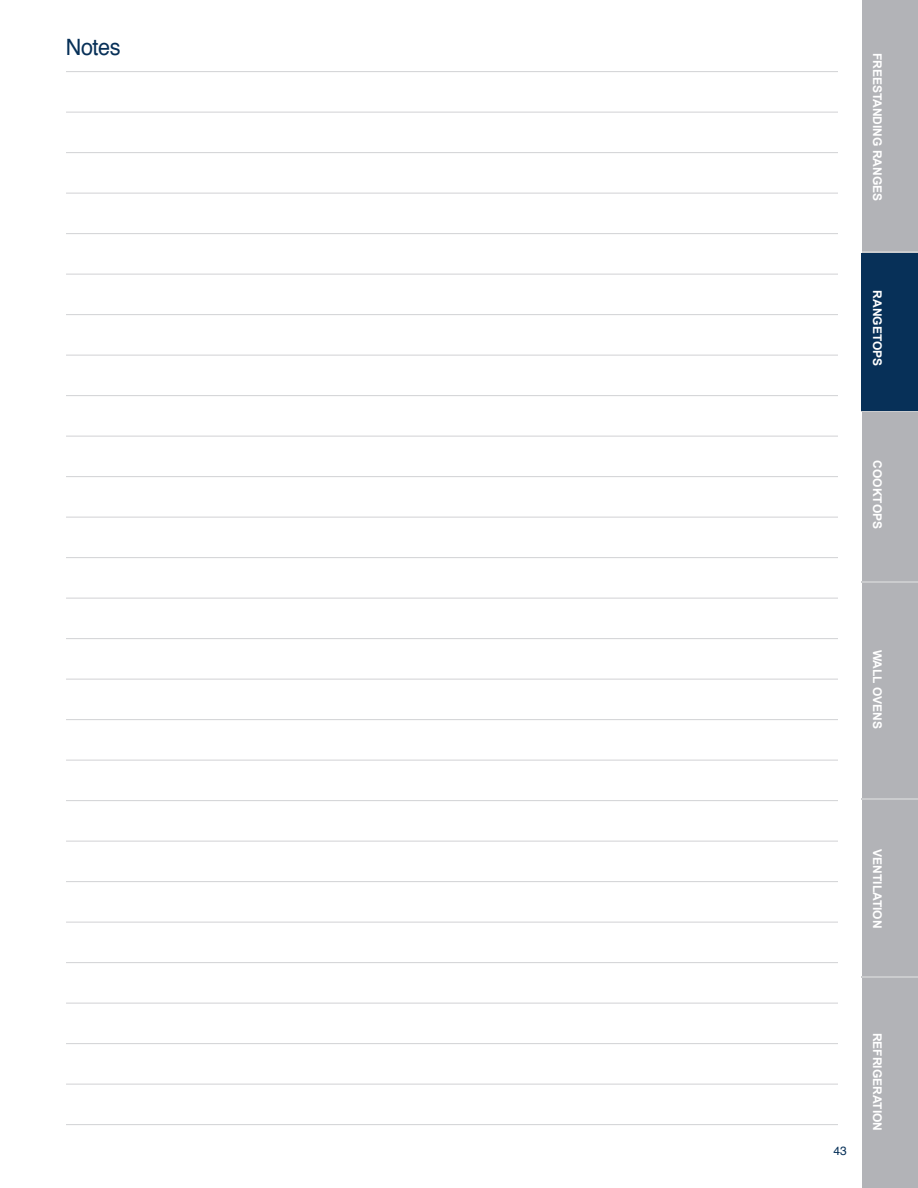
<style>
.page{position:relative;width:918px;height:1188px;background:#fff}
.page>*{position:absolute;margin:0;border:0;box-sizing:border-box;transform-origin:0 0}
.t1{font:22.5px "Helvetica";letter-spacing:-.02em;color:#073058;scale:.96 1}
.t2{font:700 12px "Arial";color:#fff}
.t3{font:12px "Helvetica";color:#073058}
</style>
<div class="page">
<hr style="left:66px;top:71px;width:794px;height:1px;background:#d1d2d4">
<hr style="left:66px;top:112px;width:794px;height:1px;background:#d1d2d4">
<hr style="left:66px;top:152px;width:794px;height:1px;background:#d1d2d4">
<hr style="left:66px;top:193px;width:794px;height:1px;background:#d1d2d4">
<hr style="left:66px;top:233px;width:794px;height:1px;background:#d1d2d4">
<hr style="left:66px;top:274px;width:794px;height:1px;background:#d1d2d4">
<hr style="left:66px;top:314px;width:794px;height:1px;background:#d1d2d4">
<hr style="left:66px;top:355px;width:794px;height:1px;background:#d1d2d4">
<hr style="left:66px;top:395px;width:794px;height:1px;background:#d1d2d4">
<hr style="left:66px;top:436px;width:794px;height:1px;background:#d1d2d4">
<hr style="left:66px;top:476px;width:794px;height:1px;background:#d1d2d4">
<hr style="left:66px;top:517px;width:794px;height:1px;background:#d1d2d4">
<hr style="left:66px;top:557px;width:794px;height:1px;background:#d1d2d4">
<hr style="left:66px;top:598px;width:794px;height:1px;background:#d1d2d4">
<hr style="left:66px;top:638px;width:794px;height:1px;background:#d1d2d4">
<hr style="left:66px;top:679px;width:794px;height:1px;background:#d1d2d4">
<hr style="left:66px;top:719px;width:794px;height:1px;background:#d1d2d4">
<hr style="left:66px;top:760px;width:794px;height:1px;background:#d1d2d4">
<hr style="left:66px;top:800px;width:794px;height:1px;background:#d1d2d4">
<hr style="left:66px;top:841px;width:794px;height:1px;background:#d1d2d4">
<hr style="left:66px;top:881px;width:794px;height:1px;background:#d1d2d4">
<hr style="left:66px;top:922px;width:794px;height:1px;background:#d1d2d4">
<hr style="left:66px;top:962px;width:794px;height:1px;background:#d1d2d4">
<hr style="left:66px;top:1003px;width:794px;height:1px;background:#d1d2d4">
<hr style="left:66px;top:1043px;width:794px;height:1px;background:#d1d2d4">
<hr style="left:66px;top:1084px;width:794px;height:1px;background:#d1d2d4">
<hr style="left:66px;top:1124px;width:794px;height:1px;background:#d1d2d4">
<div style="left:838px;top:53px;width:24px;height:1074px;background:#fff"></div>
<div style="left:862px;top:0;width:56px;height:1188px;background:#b2b3b7"></div>
<hr style="left:862px;top:976px;width:56px;height:2px;background:#cbccce">
<hr style="left:862px;top:798px;width:56px;height:2px;background:#cbccce">
<hr style="left:862px;top:581px;width:56px;height:2px;background:#cbccce">
<hr style="left:862px;top:411px;width:56px;height:1px;background:#cbccce">
<hr style="left:862px;top:251px;width:56px;height:2px;background:#cbccce">
<div style="left:862px;top:253px;width:56px;height:157px;background:#073058"></div>
<h1 class="t1" style="left:66px;top:38px;width:58px">Notes</h1>
<p class="t2" style="left:884px;top:53px;width:150px;rotate:90deg">FREESTANDING RANGES</p>
<p class="t2" style="left:884px;top:290px;width:77px;rotate:90deg">RANGETOPS</p>
<p class="t2" style="left:884px;top:460px;width:70px;rotate:90deg">COOKTOPS</p>
<p class="t2" style="left:884px;top:650px;width:81px;rotate:90deg">WALL OVENS</p>
<p class="t2" style="left:884px;top:849px;width:81px;rotate:90deg">VENTILATION</p>
<p class="t3" style="left:834px;top:1146px;width:15px">43</p>
<p class="t2" style="left:884px;top:1033px;width:100px;rotate:90deg">REFRIGERATION</p>
</div>
